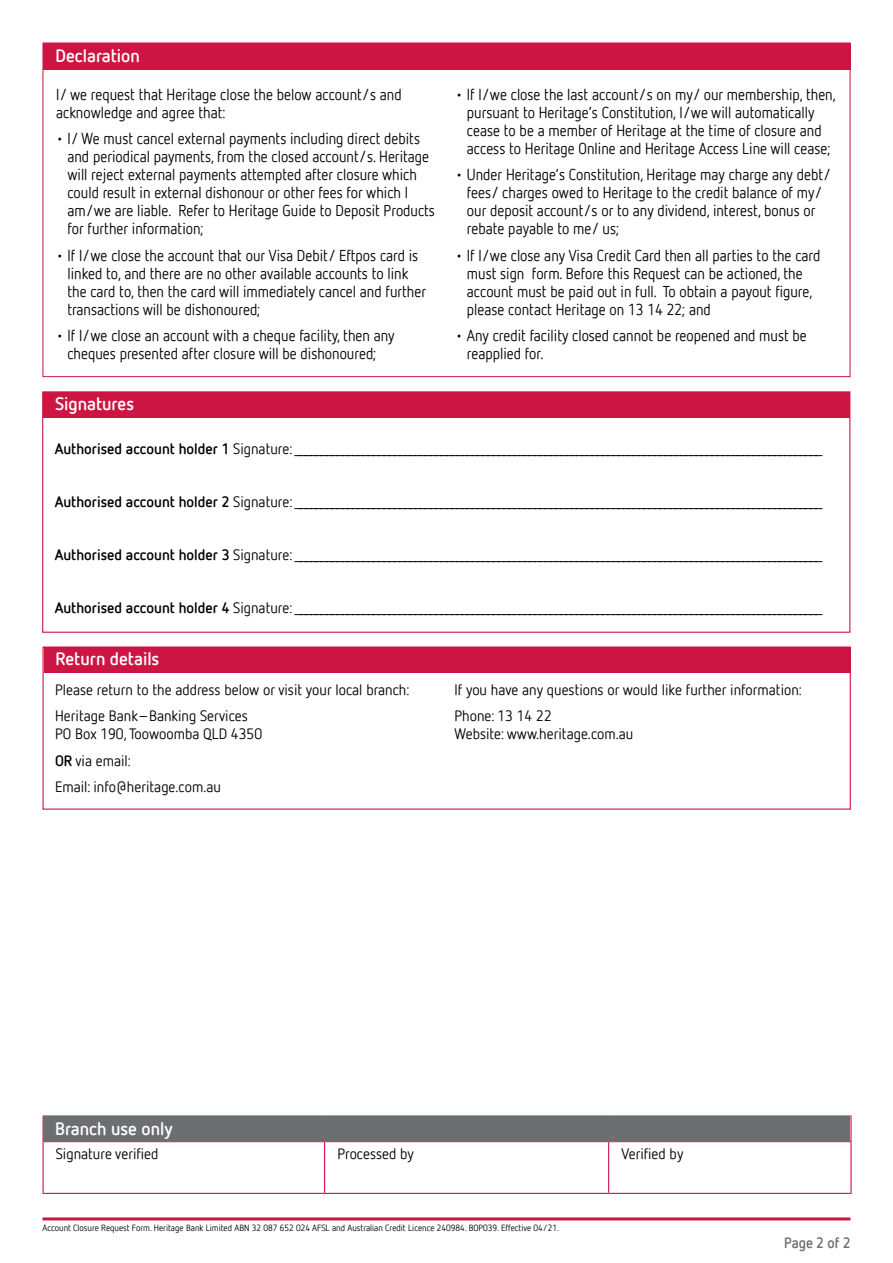
<style>
.page{position:relative;width:893px;height:1263px;background:#fff}
.page>*{position:absolute;margin:0;border:0;box-sizing:border-box;transform-origin:0 0}
.t1{font:700 18px "Netto Offc";color:#fff}
.t2{font:15.75px/18px "Netto Offc";color:#000;scale:.95 1}
.t3{font:15px/26.5px "Netto Offc";color:#000}
.t4{font:700 15px "Netto Offc";color:#6d6e71;scale:.95 1}
.t5{font:9px "Netto Offc";color:#000}
.s1{font-weight:700}
</style>
<div class="page">
<hr style="left:43px;top:1217px;width:807px;height:3px;background:#cd1543">
<div style="left:43px;top:392px;width:807px;height:26px;background:#cd1543"></div>
<hr style="left:43px;top:1115px;width:282px;height:1px;background:#cd1543">
<hr style="left:325px;top:1115px;width:284px;height:1px;background:#cd1543">
<hr style="left:609px;top:1115px;width:243px;height:1px;background:#cd1543">
<hr style="left:850px;top:1116px;width:2px;height:25px;background:#cd1543">
<hr style="left:43px;top:1142px;width:1px;height:51px;background:#cd1543">
<hr style="left:324px;top:1142px;width:1px;height:51px;background:#cd1543">
<hr style="left:609px;top:1141px;width:243px;height:1px;background:#cd1543">
<hr style="left:608px;top:1142px;width:1px;height:51px;background:#cd1543">
<hr style="left:850px;top:1142px;width:2px;height:51px;background:#cd1543">
<hr style="left:43px;top:1193px;width:282px;height:1px;background:#cd1543">
<hr style="left:325px;top:1193px;width:284px;height:1px;background:#cd1543">
<hr style="left:609px;top:1193px;width:243px;height:1px;background:#cd1543">
<div style="left:43px;top:646px;width:808px;height:164px;border:1px solid #cd1543"></div>
<div style="left:44px;top:648px;width:806px;height:25px;background:#cd1543"></div>
<div style="left:43px;top:1117px;width:807px;height:25px;background:#6d6e71"></div>
<div style="left:43px;top:43px;width:807px;height:27px;background:#cd1543"></div>
<p class="t1" style="left:55px;top:45px;width:86px">Declaration</p>
<p class="t2" style="left:56px;top:85px;width:365px">I/ we request that Heritage close the below account/s and acknowledge and agree that:</p>
<p class="t2" style="left:67px;top:129px;width:388px;text-indent:-11px">• I/ We must cancel external payments including direct debits and periodical payments, from the closed account/s. Heritage will reject external payments attempted after closure which could result in external dishonour or other fees for which I am/we are liable. Refer to Heritage Guide to Deposit Products for further information;</p>
<p class="t2" style="left:67px;top:246px;width:379px;text-indent:-11px">• If I/we close the account that our Visa Debit/ Eftpos card is linked to, and there are no other available accounts to link the card to, then the card will immediately cancel and further transactions will be dishonoured;</p>
<p class="t2" style="left:56px;top:326px;width:358px;text-align:center">• If I/we close an account with a cheque facility, then any cheques presented after closure will be dishonoured;</p>
<p class="t2" style="left:467px;top:85px;width:390px;text-indent:-11px">• If I/we close the last account/s on my/ our membership, then, pursuant to Heritage’s Constitution, I/we will automatically cease to be a member of Heritage at the time of closure and access to Heritage Online and Heritage Access Line will cease;</p>
<p class="t2" style="left:467px;top:165px;width:385px;text-indent:-11px">• Under Heritage’s Constitution, Heritage may charge any debt/ fees/ charges owed to Heritage to the credit balance of my/ our deposit account/s or to any dividend, interest, bonus or rebate payable to me/ us;</p>
<p class="t2" style="left:467px;top:246px;width:374px;text-indent:-11px">• If I/we close any Visa Credit Card then all parties to the card must sign form. Before this Request can be actioned, the account must be paid out in full. To obtain a payout figure, please contact Heritage on 13 14 22; and</p>
<p class="t2" style="left:467px;top:326px;width:359px;text-indent:-11px">• Any credit facility closed cannot be reopened and must be reapplied for.</p>
<p class="t1" style="left:55px;top:393px;width:81px">Signatures</p>
<p class="t3" style="left:55px;top:435px;width:770px"><span class="s1">A u t h o r i s e d a c c o u n t h o l d e r 1</span> S i g n a t u r e : _____________________________________________________________________________________________________</p>
<p class="t3" style="left:55px;top:488px;width:770px"><span class="s1">A u t h o r i s e d a c c o u n t h o l d e r 2</span> S i g n a t u r e : _____________________________________________________________________________________________________</p>
<p class="t3" style="left:55px;top:541px;width:770px"><span class="s1">A u t h o r i s e d a c c o u n t h o l d e r 3</span> S i g n a t u r e : _____________________________________________________________________________________________________</p>
<p class="t3" style="left:55px;top:594px;width:770px"><span class="s1">A u t h o r i s e d a c c o u n t h o l d e r 4</span> S i g n a t u r e : _____________________________________________________________________________________________________</p>
<p class="t1" style="left:55px;top:648px;width:105px">Return details</p>
<p class="t3" style="left:55px;top:676px;width:356px">Please return to the address below or visit your local branch:<br>Heritage Bank–Banking Services</p>
<p class="t3" style="left:55px;top:720px;width:209px">PO Box 190, Toowoomba QLD 4350<br><span class="s1">OR</span> via email:<br>Email: info@heritage.com.au</p>
<p class="t3" style="left:454px;top:676px;width:349px">If you have any questions or would like further information:<br>Phone: 13 14 22</p>
<p class="t3" style="left:454px;top:720px;width:180px">Website: www.heritage.com.au</p>
<p class="t1" style="left:55px;top:1117px;width:119px">Branch use only</p>
<p class="t3" style="left:56px;top:1140px;width:104px">Signature verified</p>
<p class="t3" style="left:337px;top:1140px;width:78px">Processed by</p>
<p class="t3" style="left:621px;top:1140px;width:63px">Verified by</p>
<p class="t5" style="left:43px;top:1223px;width:518px">Account Closure Request Form. Heritage Bank Limited ABN 32 087 652 024 AFSL and Australian Credit Licence 240984. BOP039. Effective 04/21.</p>
<p class="t4" style="left:784px;top:1233px;width:71px">Page 2 of 2</p>
</div>
